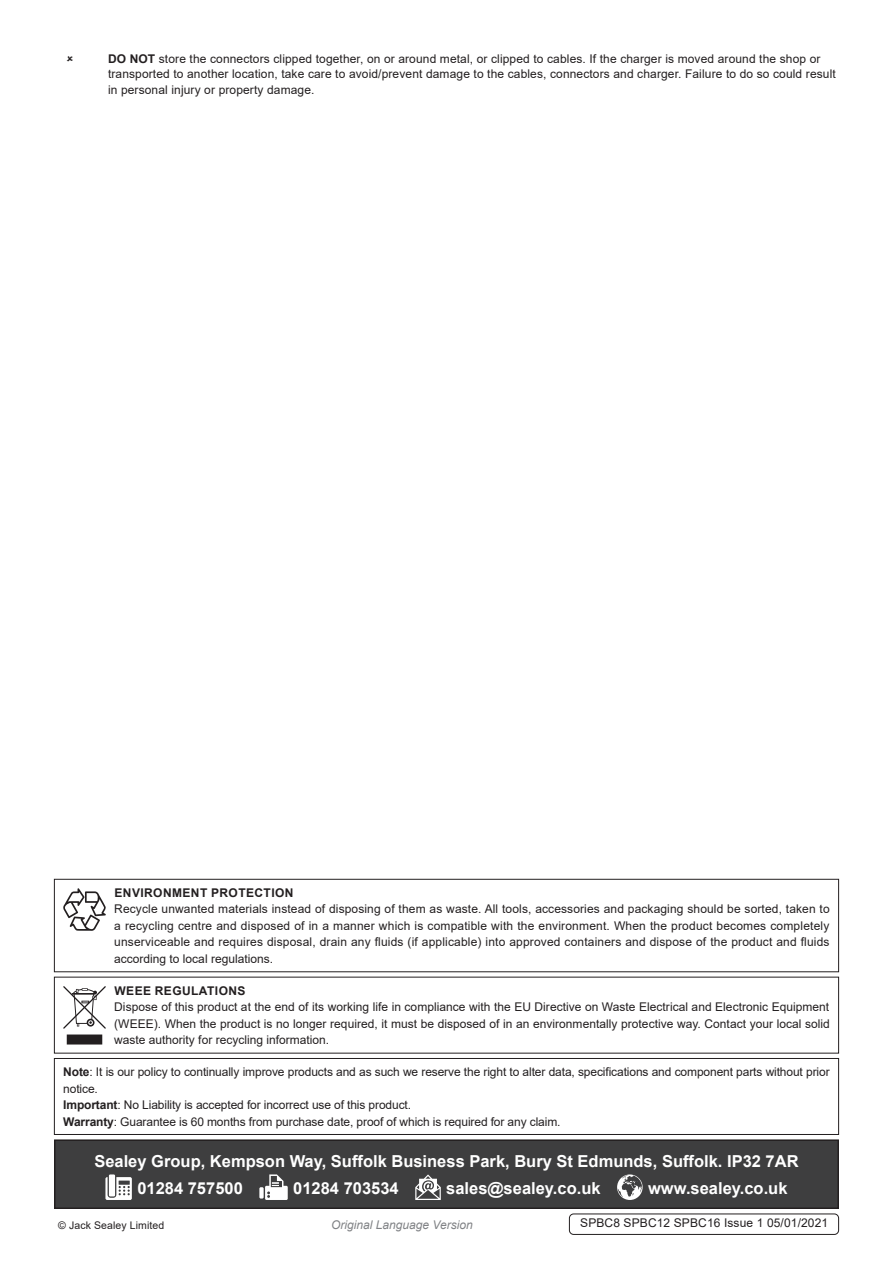
<style>
.page{position:relative;width:893px;height:1263px;background:#fff}
.page>*{position:absolute;margin:0;border:0;box-sizing:border-box;transform-origin:0 0}
.Footer_Contact_Infor{font:700 16.5px "Arial";color:#fff}
.Enviroment_Protectio{font:12px/16.5px "Arial";letter-spacing:.01em;color:#231f20;text-align:justify}
.Important_Notificati{font:12px/16.5px "Arial";letter-spacing:-.01em;color:#231f20}
.Weee_Regulation_Body{font:12px/16.5px "Arial";color:#231f20;text-align:justify}
.Body__Footer{font:12px "Arial";letter-spacing:.01em;color:#231f20}
.t1{font:italic 12px "Arial";color:#808285}
.Enviroment_Protectio-2{font:700 12px "Arial";letter-spacing:.035em;color:#231f20}
.Weee_Regulation_Head{font:700 12px "Arial";letter-spacing:.035em;color:#231f20}
.Body__Justified__7pt{font:10.5px "Arial";letter-spacing:.01em;color:#231f20}
.s1{font-weight:700}
</style>
<div class="page">
<div style="left:55px;top:1140px;width:783px;height:68px;background:#3e3e3f"></div>
<svg style="left:105px;top:1177px;width:27px;height:23px"></svg>
<div style="left:109px;top:1174px;width:6px;height:22px;background:#fff"></div>
<div style="left:259px;top:1187px;width:5px;height:11px;background:#fff"></div>
<svg style="left:265px;top:1174px;width:23px;height:26px"></svg>
<svg style="left:415px;top:1174px;width:26px;height:26px"></svg>
<svg style="left:617px;top:1174px;width:26px;height:26px"></svg>
<div style="left:54px;top:1139px;width:785px;height:70px;border:2px solid #231f20"></div>
<div style="left:54px;top:1058px;width:785px;height:77px;border:1px solid #231f20"></div>
<div style="left:54px;top:879px;width:785px;height:93px;border:1px solid #231f20"></div>
<svg style="left:63px;top:888px;width:43px;height:43px"></svg>
<div style="left:68px;top:1035px;width:34px;height:9px;background:#231f20"></div>
<div style="left:67px;top:1034px;width:35px;height:10px;border:2px solid #231f20"></div>
<svg style="left:63px;top:986px;width:43px;height:43px"></svg>
<div style="left:569px;top:1213px;width:270px;height:22px;border:1px solid #231f20;border-radius:4px"></div>
<p class="Enviroment_Protectio" style="left:108px;top:51px;width:729px;line-height:15.8px;text-align:left"><span class="s1">DO NOT</span> store the connectors clipped together, on or around metal, or clipped to cables. If the charger is moved around the shop or transported to another location, take care to avoid/prevent damage to the cables, connectors and charger. Failure to do so could result in personal injury or property damage.</p>
<p class="Enviroment_Protectio-2" style="left:114px;top:884px;width:181px">ENVIRONMENT PROTECTION</p>
<p class="Enviroment_Protectio" style="left:114px;top:901px;width:717px">Recycle unwanted materials instead of disposing of them as waste. All tools, accessories and packaging should be sorted, taken to a recycling centre and disposed of in a manner which is compatible with the environment. When the product becomes completely unserviceable and requires disposal, drain any fluids (if applicable) into approved containers and dispose of the product and fluids according to local regulations.</p>
<p class="Weee_Regulation_Head" style="left:114px;top:982px;width:133px">WEEE REGULATIONS</p>
<p class="Weee_Regulation_Body" style="left:114px;top:999px;width:717px">Dispose of this product at the end of its working life in compliance with the EU Directive on Waste Electrical and Electronic Equipment (WEEE). When the product is no longer required, it must be disposed of in an environmentally protective way. Contact your local solid waste authority for recycling information.</p>
<p class="Important_Notificati" style="left:63px;top:1063px;width:768px"><span class="s1">Note</span>: It is our policy to continually improve products and as such we reserve the right to alter data, specifications and component parts without prior notice.</p>
<p class="Important_Notificati" style="left:63px;top:1096px;width:349px"><span class="s1">Important</span>: No Liability is accepted for incorrect use of this product.</p>
<p class="Important_Notificati" style="left:63px;top:1113px;width:499px"><span class="s1">Warranty</span>: Guarantee is 60 months from purchase date, proof of which is required for any claim.</p>
<p class="Footer_Contact_Infor" style="left:94px;top:1149px;width:706px">Sealey Group, Kempson Way, Suffolk Business Park, Bury St Edmunds, Suffolk. IP32 7AR</p>
<p class="Footer_Contact_Infor" style="left:137px;top:1176px;width:107px">01284 757500</p>
<p class="Footer_Contact_Infor" style="left:293px;top:1176px;width:107px">01284 703534</p>
<p class="Footer_Contact_Infor" style="left:446px;top:1176px;width:156px">sales@sealey.co.uk</p>
<p class="Footer_Contact_Infor" style="left:648px;top:1176px;width:141px">www.sealey.co.uk</p>
<p class="Body__Justified__7pt" style="left:58px;top:1218px;width:108px">© Jack Sealey Limited</p>
<p class="t1" style="left:331px;top:1217px;width:143px">Original Language Version</p>
<p class="Body__Footer" style="left:580px;top:1215px;width:250px">SPBC8 SPBC12 SPBC16 Issue 1 05/01/2021</p>
</div>
